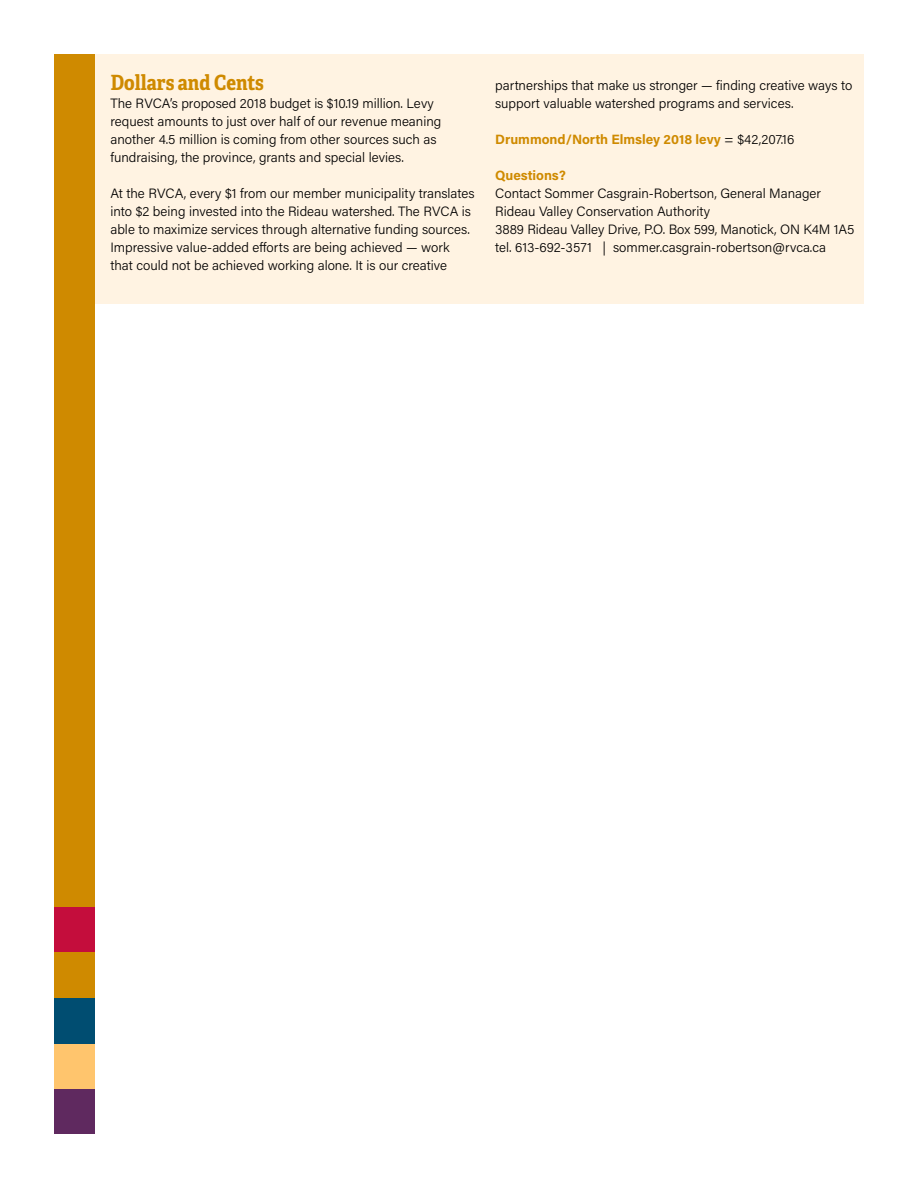
<style>
.page{position:relative;width:918px;height:1188px;background:#fff}
.page>*{position:absolute;margin:0;border:0;box-sizing:border-box;transform-origin:0 0}
.t1{font:700 21px "Adelle Condensed";color:#cf8a00}
.t2{font:300 13.5px/18px "Acumin Pro";color:#000}
.t3{font:700 13.5px "Acumin Pro";color:#cf8a00}
.s1{font-weight:300;color:#000}
</style>
<div class="page">
<div style="left:94px;top:54px;width:770px;height:249px;background:#fff3e2"></div>
<div style="left:54px;top:54px;width:40px;height:1080px;background:#cf8a00"></div>
<div style="left:54px;top:1088px;width:40px;height:46px;background:#5f295f"></div>
<div style="left:54px;top:907px;width:40px;height:46px;background:#c40d3c"></div>
<div style="left:54px;top:1044px;width:40px;height:45px;background:#ffc56d"></div>
<div style="left:54px;top:998px;width:40px;height:46px;background:#004d71"></div>
<h1 class="t1" style="left:110px;top:67px;width:155px">Dollars and Cents</h1>
<p class="t2" style="left:110px;top:94px;width:333px">The RVCA’s proposed 2018 budget is $10.19 million. Levy request amounts to just over half of our revenue meaning another 4.5 million is coming from other sources such as fundraising, the province, grants and special levies.</p>
<p class="t2" style="left:110px;top:184px;width:366px">At the RVCA, every $1 from our member municipality translates into $2 being invested into the Rideau watershed. The RVCA is able to maximize services through alternative funding sources.<br>Impressive value-added efforts are being achieved — work that could not be achieved working alone. It is our creative</p>
<p class="t2" style="left:495px;top:76px;width:359px">partnerships that make us stronger — finding creative ways to support valuable watershed programs and services.</p>
<p class="t3" style="left:495px;top:130px;width:301px">Drummond/North Elmsley 2018 levy <span class="s1">= $42,207.16</span></p>
<p class="t3" style="left:495px;top:166px;width:72px">Questions?</p>
<p class="t2" style="left:495px;top:184px;width:361px">Contact Sommer Casgrain-Robertson, General Manager Rideau Valley Conservation Authority<br>3889 Rideau Valley Drive, P.O. Box 599, Manotick, ON K4M 1A5 tel. 613-692-3571 | sommer.casgrain-robertson@rvca.ca</p>
</div>
